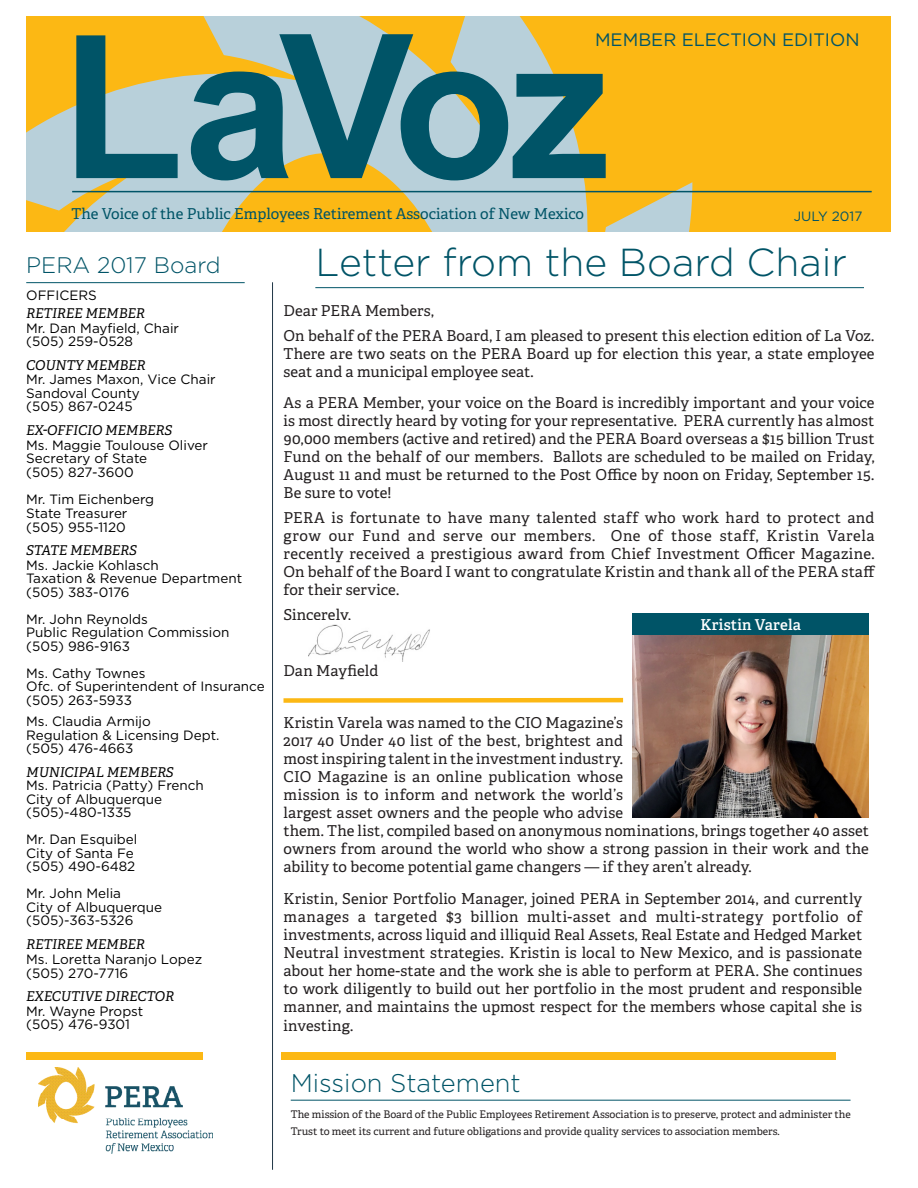
<style>
.page{position:relative;width:918px;height:1188px;background:#fff}
.page>*{position:absolute;margin:0;border:0;box-sizing:border-box;transform-origin:0 0}
.t1{font:700 201px "Arial";letter-spacing:-.055em;color:#005467}
.t2{font:300 39px "Gotham";color:#005467}
.t3{font:300 25.5px "Gotham";color:#005467}
.t4{font:300 22.5px "Gotham";color:#005467}
.t5{font:18px "Gotham";color:#005467}
.Text{font:15px/18px "Adelle";letter-spacing:.005em;color:#231f20;text-align:justify}
.t6{font:15px "Adelle";color:#005467}
.Text-2{font:600 15px "Adelle";letter-spacing:.015em;color:#fff}
.t7{font:13.5px/13.5px "Gotham";color:#000}
.Board_Dept{font:italic 13.5px "Adelle";color:#000}
.t8{font:13.5px "Gotham";color:#005467}
.t9{font:10.5px/16.5px "Adelle";color:#231f20}
</style>
<div class="page">
<div style="left:26px;top:17px;width:864px;height:215px;background:#fcb814"></div>
<svg style="left:26px;top:17px;width:666px;height:215px;fill:#b8d0da"></svg>
<hr style="left:272px;top:282px;width:1px;height:888px;background:#203746">
<hr style="left:72px;top:191px;width:800px;height:1px;background:#005467">
<img style="left:38px;top:1068px;width:175px;height:85px">
<div style="left:281px;top:1052px;width:555px;height:7px;background:#fcb814"></div>
<div style="left:26px;top:1052px;width:177px;height:8px;background:#fcb814"></div>
<hr style="left:291px;top:1100px;width:560px;height:1px;background:#005467">
<hr style="left:26px;top:282px;width:219px;height:1px;background:#005467">
<hr style="left:315px;top:287px;width:549px;height:1px;background:#005467">
<img style="left:632px;top:636px;width:237px;height:181px">
<div style="left:284px;top:698px;width:339px;height:5px;background:#fcb814"></div>
<img style="left:309px;top:624px;width:121px;height:37px">
<div style="left:632px;top:613px;width:237px;height:22px;background:#005467"></div>
<p class="t5" style="left:595px;top:28px;width:266px">MEMBER ELECTION EDITION</p>
<p class="t1" style="left:61px;top:-27px;width:550px">LaVoz</p>
<p class="t6" style="left:72px;top:204px;width:514px">The Voice of the Public Employees Retirement Association of New Mexico</p>
<p class="t8" style="left:794px;top:208px;width:70px">JULY 2017</p>
<p class="t4" style="left:26px;top:251px;width:196px">PERA 2017 Board</p>
<p class="t2" style="left:315px;top:238px;width:533px">Letter from the Board Chair</p>
<p class="t7" style="left:26px;top:288px;width:72px">OFFICERS</p>
<p class="Board_Dept" style="left:26px;top:305px;width:120px">RETIREE MEMBER</p>
<p class="t7" style="left:26px;top:321px;width:154px">Mr. Dan Mayfield, Chair (505) 259-0528</p>
<p class="Board_Dept" style="left:26px;top:357px;width:121px">COUNTY MEMBER</p>
<p class="t7" style="left:26px;top:373px;width:191px">Mr. James Maxon, Vice Chair<br>Sandoval County<br>(505) 867-0245</p>
<p class="Board_Dept" style="left:26px;top:422px;width:147px">EX-OFFICIO MEMBERS</p>
<p class="t7" style="left:26px;top:438px;width:183px">Ms. Maggie Toulouse Oliver<br>Secretary of State<br>(505) 827-3600</p>
<p class="t7" style="left:26px;top:492px;width:130px">Mr. Tim Eichenberg</p>
<p class="t7" style="left:26px;top:506px;width:103px">State Treasurer (505) 955-1120</p>
<p class="Board_Dept" style="left:26px;top:542px;width:112px">STATE MEMBERS</p>
<p class="t7" style="left:26px;top:558px;width:217px">Ms. Jackie Kohlasch<br>Taxation &amp; Revenue Department (505) 383-0176</p>
<p class="t7" style="left:26px;top:612px;width:205px">Mr. John Reynolds<br>Public Regulation Commission (505) 986-9163</p>
<p class="t7" style="left:26px;top:666px;width:240px">Ms. Cathy Townes<br>Ofc. of Superintendent of Insurance (505) 263-5933</p>
<p class="t7" style="left:26px;top:714px;width:195px">Ms. Claudia Armijo<br>Regulation &amp; Licensing Dept. (505) 476-4663</p>
<p class="Board_Dept" style="left:26px;top:763px;width:149px">MUNICIPAL MEMBERS</p>
<p class="t7" style="left:26px;top:778px;width:179px">Ms. Patricia (Patty) French<br>City of Albuquerque (505)-480-1335</p>
<p class="t7" style="left:26px;top:832px;width:113px">Mr. Dan Esquibel<br>City of Santa Fe (505) 490-6482</p>
<p class="t7" style="left:26px;top:886px;width:137px">Mr. John Melia<br>City of Albuquerque (505)-363-5326</p>
<p class="Board_Dept" style="left:26px;top:935px;width:120px">RETIREE MEMBER</p>
<p class="t7" style="left:26px;top:952px;width:177px">Ms. Loretta Naranjo Lopez (505) 270-7716</p>
<p class="Board_Dept" style="left:26px;top:988px;width:149px">EXECUTIVE DIRECTOR</p>
<p class="t7" style="left:26px;top:1004px;width:119px">Mr. Wayne Propst (505) 476-9301</p>
<p class="Text" style="left:284px;top:302px;width:152px">Dear PERA Members,</p>
<p class="Text" style="left:284px;top:327px;width:593px">On behalf of the PERA Board, I am pleased to present this election edition of La Voz.<br>There are two seats on the PERA Board up for election this year, a state employee seat and a municipal employee seat.</p>
<p class="Text" style="left:284px;top:394px;width:593px">As a PERA Member, your voice on the Board is incredibly important and your voice is most directly heard by voting for your representative. PERA currently has almost 90,000 members (active and retired) and the PERA Board overseas a $15 billion Trust Fund on the behalf of our members. Ballots are scheduled to be mailed on Friday, August 11 and must be returned to the Post Office by noon on Friday, September 15.<br>Be sure to vote!</p>
<p class="Text" style="left:284px;top:509px;width:593px">PERA is fortunate to have many talented staff who work hard to protect and grow our Fund and serve our members. One of those staff, Kristin Varela recently received a prestigious award from Chief Investment Officer Magazine.<br>On behalf of the Board I want to congratulate Kristin and thank all of the PERA staff for their service.</p>
<p class="Text" style="left:284px;top:606px;width:69px">Sincerely,</p>
<p class="Text-2" style="left:700px;top:615px;width:102px">Kristin Varela</p>
<p class="Text" style="left:284px;top:662px;width:96px">Dan Mayfield</p>
<p class="Text" style="left:284px;top:714px;width:587px;text-align:left">Kristin Varela was named to the CIO Magazine’s<br>2017 40 Under 40 list of the best, brightest and<br>most inspiring talent in the investment industry.<br>CIO Magazine is an online publication whose<br>mission is to inform and network the world’s<br>largest asset owners and the people who advise<br>them. The list, compiled based on anonymous nominations, brings together 40 asset owners from around the world who show a strong passion in their work and the ability to become potential game changers — if they aren’t already.</p>
<p class="Text" style="left:284px;top:890px;width:580px">Kristin, Senior Portfolio Manager, joined PERA in September 2014, and currently manages a targeted $3 billion multi-asset and multi-strategy portfolio of investments, across liquid and illiquid Real Assets, Real Estate and Hedged Market Neutral investment strategies. Kristin is local to New Mexico, and is passionate about her home-state and the work she is able to perform at PERA. She continues to work diligently to build out her portfolio in the most prudent and responsible manner, and maintains the upmost respect for the members whose capital she is investing.</p>
<p class="t3" style="left:291px;top:1067px;width:232px">Mission Statement</p>
<p class="t9" style="left:291px;top:1106px;width:562px">The mission of the Board of the Public Employees Retirement Association is to preserve, protect and administer the<br>Trust to meet its current and future obligations and provide quality services to association members.</p>
</div>
